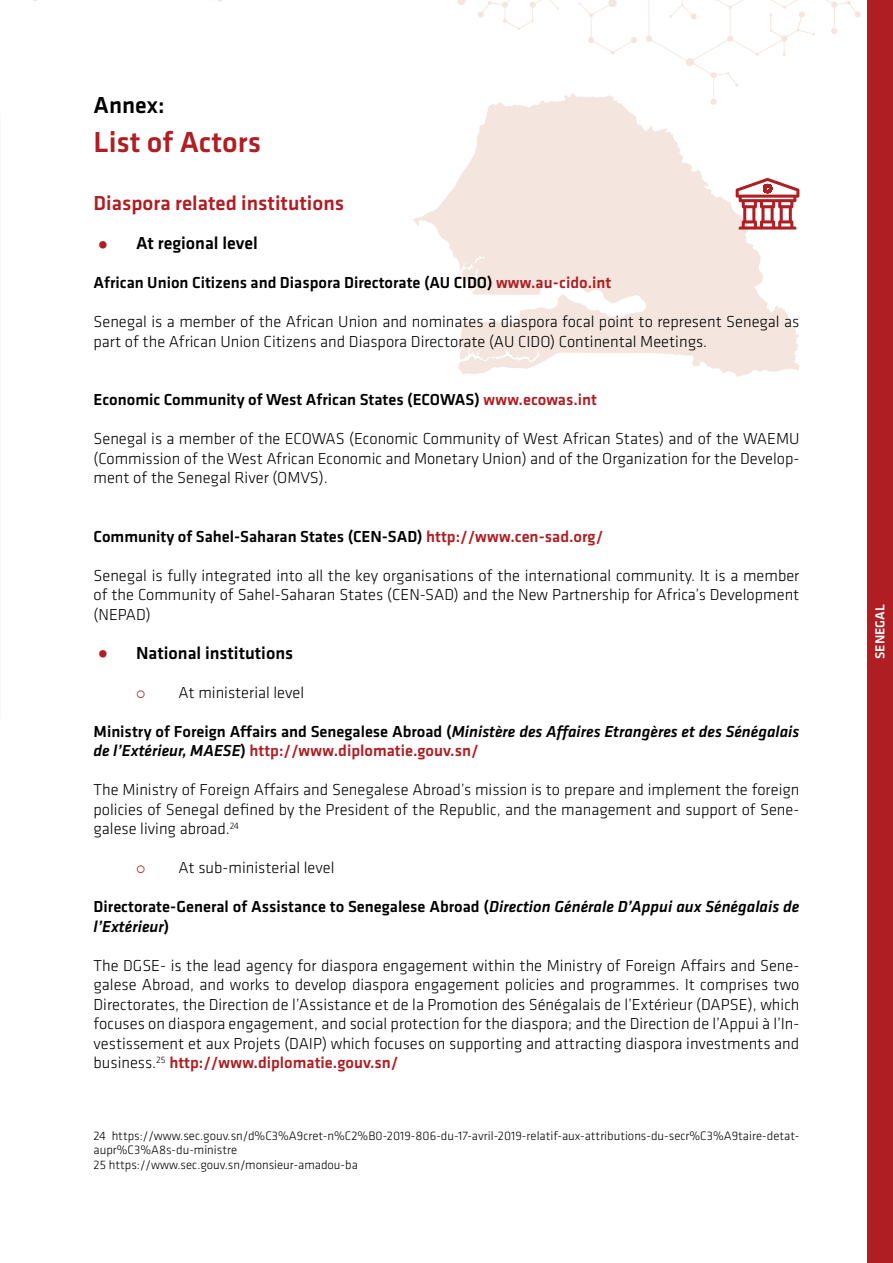
<style>
.page{position:relative;width:893px;height:1263px;background:#fff}
.page>*{position:absolute;margin:0;border:0;box-sizing:border-box;transform-origin:0 0}
.t1{font:500 30px "Klavika";color:#af1e23}
.t2{font:500 24px "Klavika";color:#000}
.t3{font:500 21px "Klavika";color:#af1e23}
.t4{font:500 18px "Klavika";color:#000}
.t5{font:300 16.5px/19.5px "Klavika";color:#000;text-align:justify}
.t6{font:500 16.5px/19.5px "Klavika";color:#000}
.t7{font:italic 500 16.5px/19.5px "Klavika";color:#000}
.t8{font:500 13.5px "Klavika";color:#fff}
.t9{font:300 12.75px/13.5px "Klavika";color:#000}
.s1{color:#af1e23}
.s2{font-style:normal}
.s3{font-style:normal;color:#af1e23}
.s4{font-style:italic}
.s5{font-weight:500;color:#af1e23}
</style>
<div class="page">
<div style="left:867px;top:0;width:26px;height:1263px;background:#af1e23"></div>
<svg style="left:578px;top:0;width:59px;height:55px"></svg>
<svg style="left:457px;top:0;width:102px;height:30px"></svg>
<svg style="left:646px;top:0;width:215px;height:94px"></svg>
<svg style="left:412px;top:94px;width:387px;height:283px;fill:#f4e5de"></svg>
<svg style="left:736px;top:178px;width:63px;height:52px"></svg>
<h2 class="t2" style="left:94px;top:88px;width:73px">Annex:</h2>
<h1 class="t1" style="left:94px;top:121px;width:169px">List of Actors</h1>
<p class="t3" style="left:94px;top:189px;width:252px">Diaspora related institutions</p>
<p class="t4" style="left:94px;top:231px;width:166px"><span class="s1">•</span> At regional level</p>
<p class="t6" style="left:94px;top:272px;width:519px">African Union Citizens and Diaspora Directorate (AU CIDO) <span class="s1">www.au-cido.int</span></p>
<p class="t5" style="left:94px;top:312px;width:707px">Senegal is a member of the African Union and nominates a diaspora focal point to represent Senegal as part of the African Union Citizens and Diaspora Directorate (AU CIDO) Continental Meetings.</p>
<p class="t6" style="left:94px;top:389px;width:505px">Economic Community of West African States (ECOWAS) <span class="s1">www.ecowas.int</span></p>
<p class="t5" style="left:94px;top:429px;width:707px">Senegal is a member of the ECOWAS (Economic Community of West African States) and of the WAEMU (Commission of the West African Economic and Monetary Union) and of the Organization for the Develop&shy;ment of the Senegal River (OMVS).</p>
<p class="t6" style="left:94px;top:526px;width:511px">Community of Sahel-Saharan States (CEN-SAD) <span class="s1">http://www.cen-sad.org/</span></p>
<p class="t5" style="left:94px;top:565px;width:707px">Senegal is fully integrated into all the key organisations of the international community. It is a member of the Community of Sahel-Saharan States (CEN-SAD) and the New Partnership for Africa’s Development (NEPAD)</p>
<p class="t4" style="left:94px;top:640px;width:201px"><span class="s1">•</span> National institutions</p>
<p class="t5" style="left:179px;top:682px;width:127px">At ministerial level</p>
<p class="t7" style="left:94px;top:721px;width:707px"><span class="s2">Ministry of Foreign Affairs and Senegalese Abroad (</span>Ministère des Affaires Etrangères et des Sénégalais de l’Extérieur, MAESE<span class="s2">)</span> <span class="s3">http://www.diplomatie.gouv.sn/</span></p>
<p class="t5" style="left:94px;top:780px;width:707px">The Ministry of Foreign Affairs and Senegalese Abroad’s mission is to prepare and implement the foreign policies of Senegal defined by the President of the Republic, and the management and support of Sene&shy;galese living abroad.<sup>24</sup></p>
<p class="t5" style="left:179px;top:858px;width:157px">At sub-ministerial level</p>
<p class="t6" style="left:94px;top:896px;width:707px">Directorate-General of Assistance to Senegalese Abroad (<span class="s4">Direction Générale D’Appui aux Sénégalais de l’Extérieur</span>)</p>
<p class="t5" style="left:94px;top:955px;width:707px">The DGSE- is the lead agency for diaspora engagement within the Ministry of Foreign Affairs and Sene&shy;galese Abroad, and works to develop diaspora engagement policies and programmes. It comprises two Directorates, the Direction de l’Assistance et de la Promotion des Sénégalais de l’Extérieur (DAPSE), which focuses on diaspora engagement, and social protection for the diaspora; and the Direction de l’Appui à l’In&shy;vestissement et aux Projets (DAIP) which focuses on supporting and attracting diaspora investments and business.<sup>25</sup> <span class="s5">http://www.diplomatie.gouv.sn/</span></p>
<p class="t9" style="left:94px;top:1129px;width:707px">24 https://www.sec.gouv.sn/d%C3%A9cret-n%C2%B0-2019-806-du-17-avril-2019-relatif-aux-attributions-du-secr%C3%A9taire-detat&shy;aupr%C3%A8s-du-ministre</p>
<p class="t9" style="left:94px;top:1158px;width:266px">25 https://www.sec.gouv.sn/monsieur-amadou-ba</p>
<p class="t8" style="left:871px;top:659px;width:56px;rotate:-90deg">SENEGAL</p>
</div>
